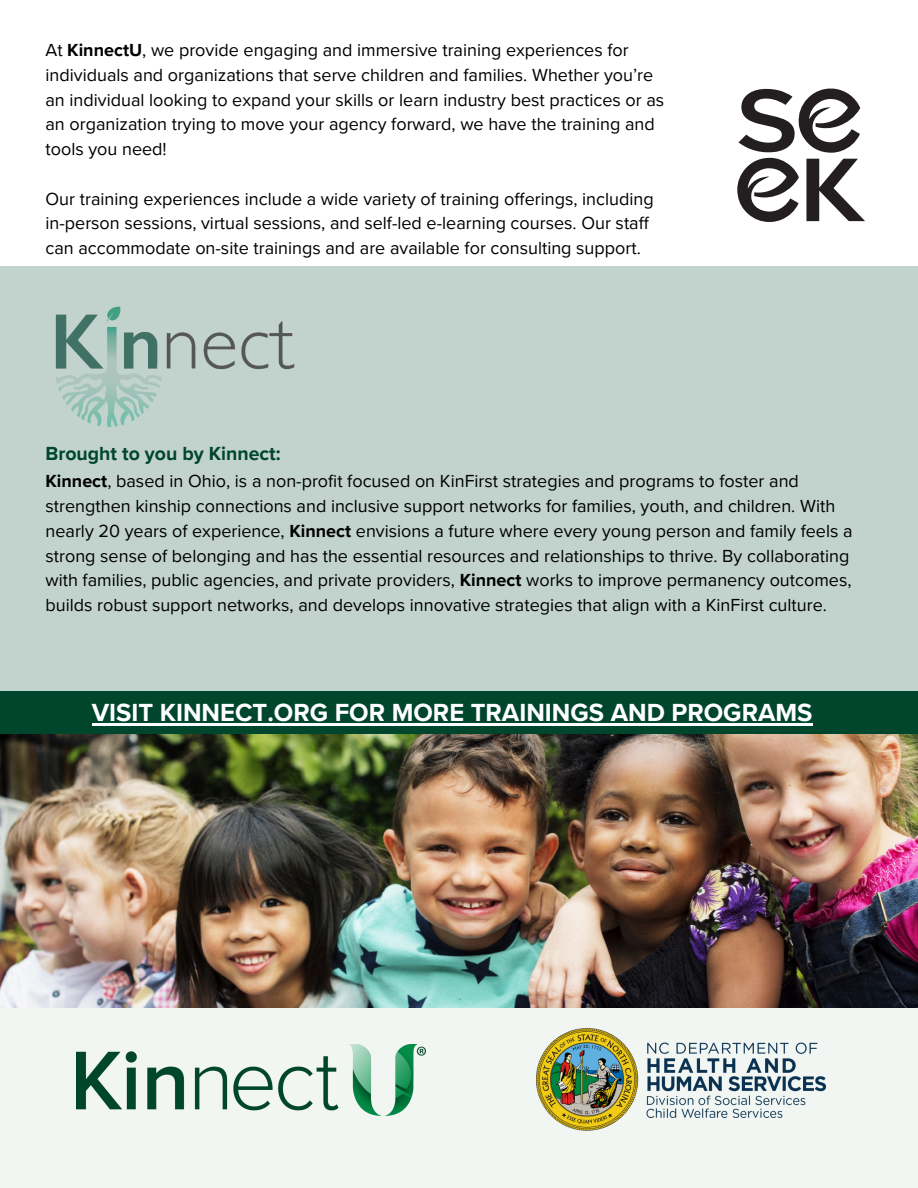
<style>
.page{position:relative;width:918px;height:1188px;background:#fff}
.page>*{position:absolute;margin:0;border:0;box-sizing:border-box;transform-origin:0 0}
.t1{font:700 25.5px "Proxima Nova";color:#fff}
.t2{font:700 19.5px "Proxima Nova";color:#00462d}
.t3{font:18px/24.8px "Proxima Nova";color:#000}
.s1{font-weight:700}
</style>
<div class="page">
<div style="left:0;top:267px;width:918px;height:444px;background:#c2d3cd"></div>
<div style="left:0;top:691px;width:918px;height:80px;background:#00462d"></div>
<div style="left:0;top:970px;width:918px;height:218px;background:#f1f6f2"></div>
<svg style="left:737px;top:89px;width:128px;height:133px"></svg>
<img style="left:0;top:735px;width:918px;height:272px">
<img style="left:535px;top:1028px;width:291px;height:103px">
<img style="left:77px;top:1044px;width:348px;height:71px">
<img style="left:55px;top:306px;width:240px;height:121px">
<hr style="left:92px;top:723px;width:721px;height:2px;background:#fff">
<p class="t3" style="left:46px;top:38px;width:620px">At <span class="s1">KinnectU</span>, we provide engaging and immersive training experiences for individuals and organizations that serve children and families. Whether you’re an individual looking to expand your skills or learn industry best practices or as an organization trying to move your agency forward, we have the training and tools you need!</p>
<p class="t3" style="left:46px;top:187px;width:610px">Our training experiences include a wide variety of training offerings, including in-person sessions, virtual sessions, and self-led e-learning courses. Our staff can accommodate on-site trainings and are available for consulting support.</p>
<p class="t2" style="left:46px;top:442px;width:237px">Brought to you by Kinnect:</p>
<p class="t3" style="left:46px;top:469px;width:809px"><span class="s1">Kinnect</span>, based in Ohio, is a non-profit focused on KinFirst strategies and programs to foster and strengthen kinship connections and inclusive support networks for families, youth, and children. With nearly 20 years of experience, <span class="s1">Kinnect</span> envisions a future where every young person and family feels a strong sense of belonging and has the essential resources and relationships to thrive. By collaborating with families, public agencies, and private providers, <span class="s1">Kinnect</span> works to improve permanency outcomes, builds robust support networks, and develops innovative strategies that align with a KinFirst culture.</p>
<p class="t1" style="left:92px;top:697px;width:722px">VISIT KINNECT.ORG FOR MORE TRAININGS AND PROGRAMS</p>
</div>
